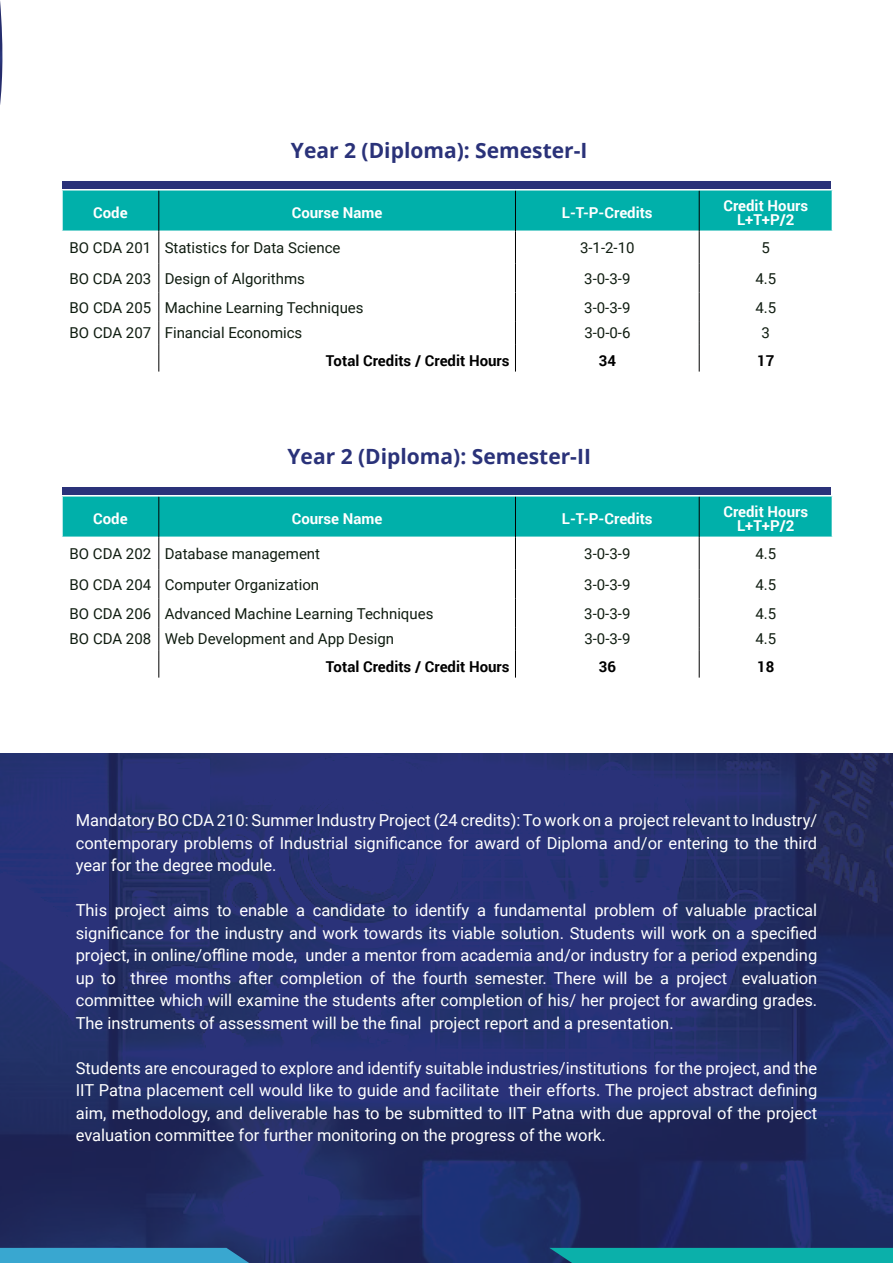
<style>
.page{position:relative;width:893px;height:1263px;background:#fff}
.page>*{position:absolute;margin:0;border:0;box-sizing:border-box;transform-origin:0 0}
.t1{font:700 21px "Open Sans";color:#2a3279}
.t2{font:16.5px/22.5px "Roboto";color:#fff;text-align:justify}
.t3{font:15px "Roboto";color:#0f1c10}
.t4{font:700 15px/14.1px "Roboto";color:#fff;text-align:center}
.t5{font:700 15px "Roboto";color:#000}
</style>
<div class="page">
<img style="left:0;top:754px;width:893px;height:509px">
<img style="left:0;top:1px;width:3px;height:104px">
<div style="left:63px;top:191px;width:769px;height:40px;background:#00b0aa"></div>
<hr style="left:159px;top:190px;width:1px;height:41px;background:#000101">
<hr style="left:515px;top:190px;width:1px;height:41px;background:#000101">
<hr style="left:699px;top:190px;width:1px;height:41px;background:#000101">
<hr style="left:159px;top:231px;width:1px;height:32px;background:#000101">
<hr style="left:515px;top:231px;width:1px;height:32px;background:#000101">
<hr style="left:699px;top:231px;width:1px;height:32px;background:#000101">
<hr style="left:159px;top:263px;width:1px;height:30px;background:#000101">
<hr style="left:515px;top:263px;width:1px;height:30px;background:#000101">
<hr style="left:699px;top:263px;width:1px;height:30px;background:#000101">
<svg style="left:159px;top:293px;width:1px;height:79px"></svg>
<svg style="left:515px;top:293px;width:1px;height:79px"></svg>
<svg style="left:699px;top:293px;width:1px;height:79px"></svg>
<hr style="left:159px;top:189px;width:356px;height:2px;background:#fff">
<hr style="left:515px;top:189px;width:184px;height:2px;background:#fff">
<hr style="left:699px;top:189px;width:134px;height:2px;background:#fff">
<div style="left:63px;top:181px;width:768px;height:7px;background:#2a3279"></div>
<div style="left:63px;top:497px;width:769px;height:40px;background:#00b0aa"></div>
<hr style="left:159px;top:496px;width:1px;height:41px;background:#000101">
<hr style="left:515px;top:496px;width:1px;height:41px;background:#000101">
<hr style="left:699px;top:496px;width:1px;height:41px;background:#000101">
<hr style="left:159px;top:537px;width:1px;height:32px;background:#000101">
<hr style="left:515px;top:537px;width:1px;height:32px;background:#000101">
<hr style="left:699px;top:537px;width:1px;height:32px;background:#000101">
<hr style="left:159px;top:569px;width:1px;height:30px;background:#000101">
<hr style="left:515px;top:569px;width:1px;height:30px;background:#000101">
<hr style="left:699px;top:569px;width:1px;height:30px;background:#000101">
<svg style="left:159px;top:599px;width:1px;height:79px"></svg>
<svg style="left:515px;top:599px;width:1px;height:79px"></svg>
<svg style="left:699px;top:599px;width:1px;height:79px"></svg>
<hr style="left:159px;top:495px;width:356px;height:2px;background:#fff">
<hr style="left:515px;top:495px;width:184px;height:2px;background:#fff">
<hr style="left:699px;top:495px;width:134px;height:2px;background:#fff">
<div style="left:63px;top:487px;width:768px;height:7px;background:#2a3279"></div>
<div style="left:549px;top:1248px;width:344px;height:15px;background:#0bb0aa"></div>
<div style="left:0;top:1248px;width:249px;height:15px;background:#39a7d0"></div>
<p class="t1" style="left:291px;top:135px;width:298px">Year 2 (Diploma): Semester-I</p>
<p class="t4" style="left:93px;top:205px;width:36px">Code</p>
<p class="t4" style="left:292px;top:205px;width:92px">Course Name</p>
<p class="t4" style="left:562px;top:205px;width:92px">L-T-P-Credits</p>
<p class="t4" style="left:723px;top:198px;width:86px">Credit Hours<br>L+T+P/2</p>
<p class="t3" style="left:70px;top:237px;width:272px">BO CDA 201 Statistics for Data Science</p>
<p class="t3" style="left:580px;top:237px;width:56px">3-1-2-10</p>
<p class="t3" style="left:762px;top:237px;width:10px">5</p>
<p class="t3" style="left:70px;top:268px;width:237px">BO CDA 203 Design of Algorithms</p>
<p class="t3" style="left:584px;top:268px;width:48px">3-0-3-9</p>
<p class="t3" style="left:755px;top:268px;width:22px">4.5</p>
<p class="t3" style="left:70px;top:297px;width:296px">BO CDA 205 Machine Learning Techniques</p>
<p class="t3" style="left:584px;top:297px;width:48px">3-0-3-9</p>
<p class="t3" style="left:755px;top:297px;width:22px">4.5</p>
<p class="t3" style="left:70px;top:322px;width:234px">BO CDA 207 Financial Economics</p>
<p class="t3" style="left:584px;top:322px;width:48px">3-0-0-6</p>
<p class="t3" style="left:762px;top:322px;width:10px">3</p>
<p class="t5" style="left:326px;top:350px;width:185px">Total Credits / Credit Hours</p>
<p class="t5" style="left:599px;top:350px;width:19px">34</p>
<p class="t5" style="left:757px;top:350px;width:19px">17</p>
<p class="t1" style="left:287px;top:441px;width:305px">Year 2 (Diploma): Semester-II</p>
<p class="t4" style="left:93px;top:511px;width:36px">Code</p>
<p class="t4" style="left:292px;top:511px;width:92px">Course Name</p>
<p class="t4" style="left:562px;top:511px;width:92px">L-T-P-Credits</p>
<p class="t4" style="left:723px;top:504px;width:86px">Credit Hours<br>L+T+P/2</p>
<p class="t3" style="left:70px;top:543px;width:252px">BO CDA 202 Database management</p>
<p class="t3" style="left:584px;top:543px;width:48px">3-0-3-9</p>
<p class="t3" style="left:755px;top:543px;width:22px">4.5</p>
<p class="t3" style="left:70px;top:574px;width:251px">BO CDA 204 Computer Organization</p>
<p class="t3" style="left:584px;top:574px;width:48px">3-0-3-9</p>
<p class="t3" style="left:755px;top:574px;width:22px">4.5</p>
<p class="t3" style="left:70px;top:603px;width:365px">BO CDA 206 Advanced Machine Learning Techniques</p>
<p class="t3" style="left:584px;top:603px;width:48px">3-0-3-9</p>
<p class="t3" style="left:755px;top:603px;width:22px">4.5</p>
<p class="t3" style="left:70px;top:628px;width:326px">BO CDA 208 Web Development and App Design</p>
<p class="t3" style="left:584px;top:628px;width:48px">3-0-3-9</p>
<p class="t3" style="left:755px;top:628px;width:22px">4.5</p>
<p class="t5" style="left:326px;top:656px;width:185px">Total Credits / Credit Hours</p>
<p class="t5" style="left:599px;top:656px;width:19px">36</p>
<p class="t5" style="left:757px;top:656px;width:19px">18</p>
<p class="t2" style="left:76px;top:809px;width:743px">Mandatory BO CDA 210: Summer Industry Project (24 credits): To work on a project relevant to Industry/ contemporary problems of Industrial significance for award of Diploma and/or entering to the third year for the degree module.</p>
<p class="t2" style="left:76px;top:899px;width:743px">This project aims to enable a candidate to identify a fundamental problem of valuable practical significance for the industry and work towards its viable solution. Students will work on a specified project, in online/offline mode, under a mentor from academia and/or industry for a period expending up to three months after completion of the fourth semester. There will be a project evaluation committee which will examine the students after completion of his/ her project for awarding grades.<br>The instruments of assessment will be the final project report and a presentation.</p>
<p class="t2" style="left:76px;top:1056px;width:743px">Students are encouraged to explore and identify suitable industries/institutions for the project, and the IIT Patna placement cell would like to guide and facilitate their efforts. The project abstract defining aim, methodology, and deliverable has to be submitted to IIT Patna with due approval of the project evaluation committee for further monitoring on the progress of the work.</p>
</div>
